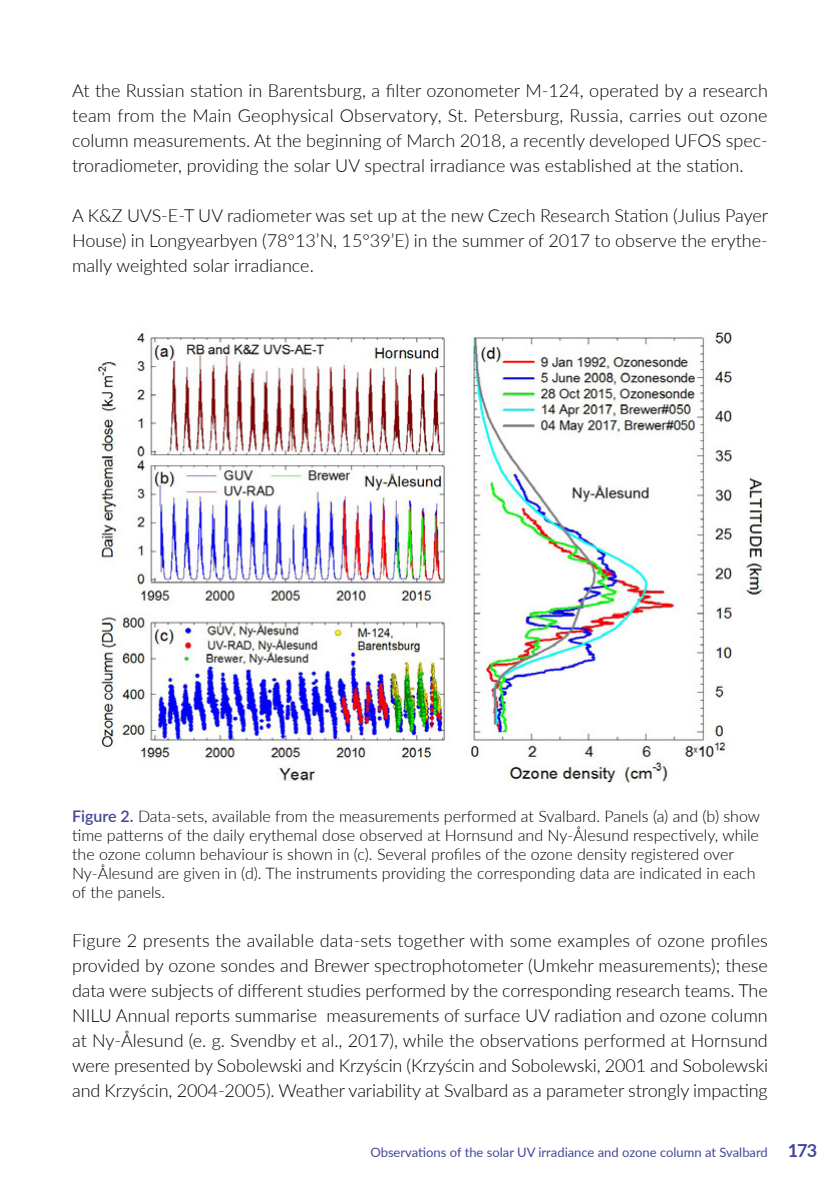
<style>
.page{position:relative;width:840px;height:1191px;background:#fff}
.page>*{position:absolute;margin:0;border:0;box-sizing:border-box;transform-origin:0 0}
.t1{font:300 18px/25px "Lato";color:#00000a;text-align:justify}
.t2{font:300 16px/19px "Lato";color:#00000a}
.t3{font:13px "Lato";color:#444798}
.s1{font-weight:600;color:#444798}
.s2{font-weight:700;font-size:18px}
</style>
<div class="page">
<img style="left:98px;top:328px;width:667px;height:455px">
<p class="t1" style="left:72px;top:77px;width:697px">At the Russian station in Barentsburg, a filter ozonometer M-124, operated by a research team from the Main Geophysical Observatory, St. Petersburg, Russia, carries out ozone column measurements. At the beginning of March 2018, a recently developed UFOS spec&shy;troradiometer, providing the solar UV spectral irradiance was established at the station.</p>
<p class="t1" style="left:72px;top:202px;width:697px">A K&amp;Z UVS-E-T UV radiometer was set up at the new Czech Research Station (Julius Payer House) in Longyearbyen (78°13’N, 15°39’E) in the summer of 2017 to observe the erythe&shy;mally weighted solar irradiance.</p>
<p class="t2" style="left:72px;top:806px;width:689px"><span class="s1">Figure 2.</span> Data-sets, available from the measurements performed at Svalbard. Panels (a) and (b) show time patterns of the daily erythemal dose observed at Hornsund and Ny-Ålesund respectively, while the ozone column behaviour is shown in (c). Several profiles of the ozone density registered over Ny-Ålesund are given in (d). The instruments providing the corresponding data are indicated in each of the panels.</p>
<p class="t1" style="left:72px;top:927px;width:697px">Figure 2 presents the available data-sets together with some examples of ozone profiles provided by ozone sondes and Brewer spectrophotometer (Umkehr measurements); these data were subjects of different studies performed by the corresponding research teams. The NILU Annual reports summarise measurements of surface UV radiation and ozone column at Ny-Ålesund (e. g. Svendby et al., 2017), while the observations performed at Hornsund were presented by Sobolewski and Krzyścin (Krzyścin and Sobolewski, 2001 and Sobolewski and Krzyścin, 2004-2005). Weather variability at Svalbard as a parameter strongly impacting</p>
<p class="t3" style="left:370px;top:1142px;width:448px">Observations of the solar UV irradiance and ozone column at Svalbard <span class="s2">173</span></p>
</div>
